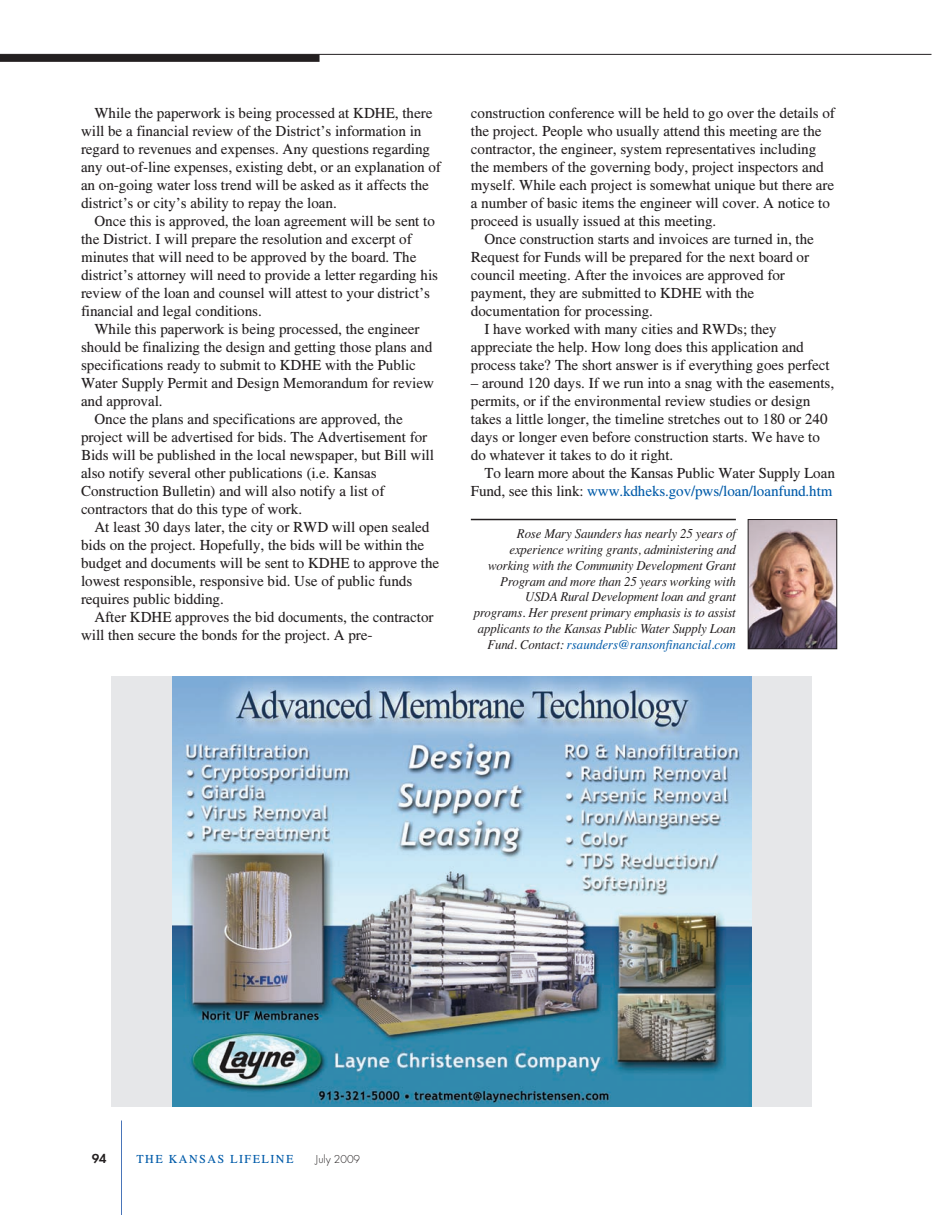
<style>
.page{position:relative;width:945px;height:1215px;background:#fff}
.page>*{position:absolute;margin:0;border:0;box-sizing:border-box;transform-origin:0 0}
.t1{font:15px/18px "Times CSATT";color:#231f20}
.t2{font:italic 13.5px/15.8px "Times";letter-spacing:-.01em;color:#231f20;text-align:right;scale:.95 1}
.t3{font:600 13.5px "Futura T";color:#231f20}
.t4{font:12px "Times CSATT";letter-spacing:.125em;color:#015ba9}
.t5{font:300 12px "Futura T";color:#231f20}
.s1{color:#015ba9}
</style>
<div class="page">
<hr style="left:121px;top:1120px;width:1px;height:95px;background:#4975b9">
<hr style="left:0;top:54px;width:932px;height:1px;background:#231f20">
<div style="left:0;top:54px;width:320px;height:8px;background:#231f20"></div>
<hr style="left:471px;top:519px;width:265px;height:1px;background:#231f20">
<img style="left:750px;top:521px;width:85px;height:126px">
<div style="left:748px;top:519px;width:89px;height:130px;border:1px solid #231f20"></div>
<div style="left:112px;top:677px;width:700px;height:430px;background:#e6e7e9"></div>
<img style="left:173px;top:677px;width:579px;height:429px">
<p class="t1" style="left:81px;top:106px;width:361px;text-indent:14px">While the paperwork is being processed at KDHE, there will be a financial review of the District’s information in regard to revenues and expenses. Any questions regarding any out-of-line expenses, existing debt, or an explanation of an on-going water loss trend will be asked as it affects the district’s or city’s ability to repay the loan.</p>
<p class="t1" style="left:81px;top:214px;width:359px;text-indent:14px">Once this is approved, the loan agreement will be sent to the District. I will prepare the resolution and excerpt of minutes that will need to be approved by the board. The district’s attorney will need to provide a letter regarding his review of the loan and counsel will attest to your district’s financial and legal conditions.</p>
<p class="t1" style="left:94px;top:322px;width:326px">While this paperwork is being processed, the engineer</p>
<p class="t1" style="left:81px;top:340px;width:353px">should be finalizing the design and getting those plans and</p>
<p class="t1" style="left:81px;top:358px;width:336px">specifications ready to submit to KDHE with the Public</p>
<p class="t1" style="left:81px;top:376px;width:354px">Water Supply Permit and Design Memorandum for review</p>
<p class="t1" style="left:81px;top:394px;width:83px">and approval.</p>
<p class="t1" style="left:94px;top:412px;width:310px">Once the plans and specifications are approved, the</p>
<p class="t1" style="left:81px;top:430px;width:348px">project will be advertised for bids. The Advertisement for</p>
<p class="t1" style="left:81px;top:448px;width:354px">Bids will be published in the local newspaper, but Bill will</p>
<p class="t1" style="left:81px;top:466px;width:297px">also notify several other publications (i.e. Kansas</p>
<p class="t1" style="left:81px;top:484px;width:305px">Construction Bulletin) and will also notify a list of</p>
<p class="t1" style="left:81px;top:502px;width:223px">contractors that do this type of work.</p>
<p class="t1" style="left:94px;top:520px;width:336px">At least 30 days later, the city or RWD will open sealed</p>
<p class="t1" style="left:81px;top:538px;width:345px">bids on the project. Hopefully, the bids will be within the</p>
<p class="t1" style="left:81px;top:556px;width:360px">budget and documents will be sent to KDHE to approve the</p>
<p class="t1" style="left:81px;top:574px;width:333px">lowest responsible, responsive bid. Use of public funds</p>
<p class="t1" style="left:81px;top:592px;width:144px">requires public bidding.</p>
<p class="t1" style="left:94px;top:610px;width:341px">After KDHE approves the bid documents, the contractor</p>
<p class="t1" style="left:81px;top:628px;width:293px">will then secure the bonds for the project. A pre-</p>
<p class="t1" style="left:471px;top:106px;width:366px">construction conference will be held to go over the details of the project. People who usually attend this meeting are the contractor, the engineer, system representatives including the members of the governing body, project inspectors and myself. While each project is somewhat unique but there are a number of basic items the engineer will cover. A notice to proceed is usually issued at this meeting.</p>
<p class="t1" style="left:484px;top:232px;width:331px">Once construction starts and invoices are turned in, the</p>
<p class="t1" style="left:471px;top:250px;width:340px">Request for Funds will be prepared for the next board or</p>
<p class="t1" style="left:471px;top:268px;width:316px">council meeting. After the invoices are approved for</p>
<p class="t1" style="left:471px;top:286px;width:285px">payment, they are submitted to KDHE with the</p>
<p class="t1" style="left:471px;top:304px;width:184px">documentation for processing.</p>
<p class="t1" style="left:484px;top:322px;width:294px">I have worked with many cities and RWDs; they</p>
<p class="t1" style="left:471px;top:340px;width:334px">appreciate the help. How long does this application and</p>
<p class="t1" style="left:471px;top:358px;width:360px">process take? The short answer is if everything goes perfect</p>
<p class="t1" style="left:471px;top:376px;width:365px">– around 120 days. If we run into a snag with the easements, permits, or if the environmental review studies or design takes a little longer, the timeline stretches out to 180 or 240 days or longer even before construction starts. We have to do whatever it takes to do it right.</p>
<p class="t1" style="left:471px;top:466px;width:365px;text-align:right">To learn more about the Kansas Public Water Supply Loan<br>Fund, see this link: <span class="s1">www.kdheks.gov/pws/loan/loanfund.htm</span></p>
<p class="t2" style="left:474px;top:527px;width:277px">Rose Mary Saunders has nearly 25 years of experience writing grants, administering and working with the Community Development Grant Program and more than 25 years working with USDA Rural Development loan and grant programs. Her present primary emphasis is to assist applicants to the Kansas Public Water Supply Loan Fund. Contact: <span class="s1">rsaunders@ransonfinancial.com</span></p>
<p class="t3" style="left:92px;top:1153px;width:16px">94</p>
<p class="t4" style="left:136px;top:1155px;width:158px">THE KANSAS LIFELINE</p>
<p class="t5" style="left:315px;top:1155px;width:46px">July 2009</p>
</div>
